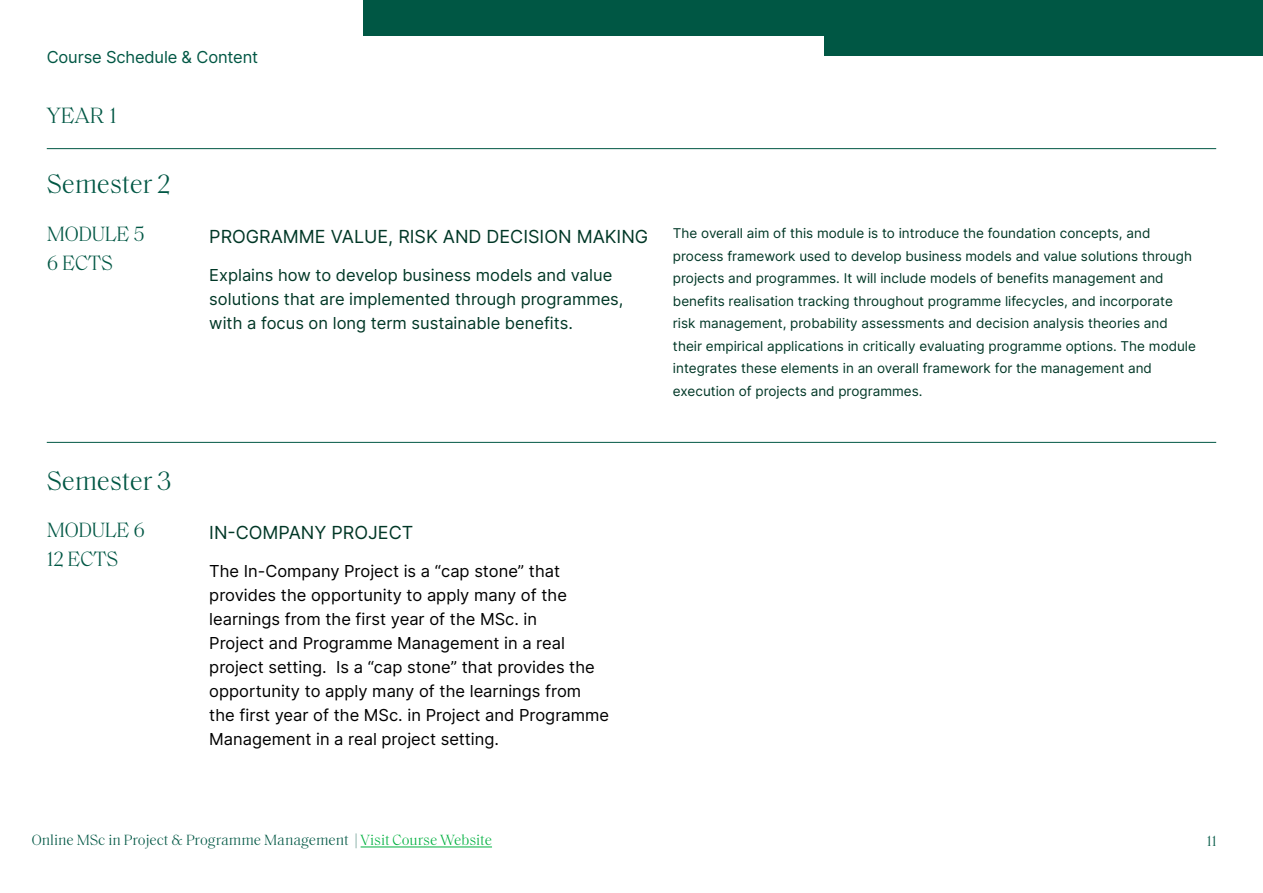
<style>
.page{position:relative;width:1263px;height:893px;background:#fff}
.page>*{position:absolute;margin:0;border:0;box-sizing:border-box;transform-origin:0 0}
.t1{font:300 27px "Saol Text";letter-spacing:-.01em;color:#005744}
.t2{font:300 22.5px "Saol Text";color:#005744}
.t3{font:300 21px "Saol Text";letter-spacing:-.01em;color:#005744}
.t4{font:18px "Inter";color:#003726}
.t5{font:16.5px/24px "Inter";color:#000}
.t6{font:16.5px/24px "Inter";color:#003726}
.t7{font:16.5px "Inter";letter-spacing:-.01em;color:#005744}
.t8{font:300 15px "Saol Text";color:#005744}
.t9{font:13.5px/22.5px "Inter";color:#003726}
.s1{color:#00b140}
</style>
<div class="page">
<div style="left:824px;top:36px;width:439px;height:20px;background:#005744"></div>
<hr style="left:361px;top:847px;width:131px;height:1px;background:#00b140">
<div style="left:364px;top:0;width:899px;height:36px;background:#005744"></div>
<hr style="left:47px;top:148px;width:1169px;height:1px;background:#005744">
<hr style="left:47px;top:442px;width:1169px;height:1px;background:#005744">
<p class="t7" style="left:47px;top:45px;width:213px">Course Schedule &amp; Content</p>
<p class="t2" style="left:47px;top:99px;width:71px">YEAR 1</p>
<p class="t1" style="left:47px;top:164px;width:125px">Semester 2</p>
<p class="t3" style="left:47px;top:219px;width:99px">MODULE 5</p>
<p class="t3" style="left:47px;top:247px;width:68px">6 ECTS</p>
<p class="t4" style="left:209px;top:223px;width:440px">PROGRAMME VALUE, RISK AND DECISION MAKING</p>
<p class="t6" style="left:209px;top:263px;width:416px">Explains how to develop business models and value solutions that are implemented through programmes, with a focus on long term sustainable benefits.</p>
<p class="t9" style="left:673px;top:222px;width:524px">The overall aim of this module is to introduce the foundation concepts, and process framework used to develop business models and value solutions through projects and programmes. It will include models of benefits management and benefits realisation tracking throughout programme lifecycles, and incorporate risk management, probability assessments and decision analysis theories and their empirical applications in critically evaluating programme options. The module integrates these elements in an overall framework for the management and execution of projects and programmes.</p>
<p class="t1" style="left:47px;top:462px;width:126px">Semester 3</p>
<p class="t3" style="left:47px;top:515px;width:100px">MODULE 6</p>
<p class="t3" style="left:47px;top:543px;width:73px">12 ECTS</p>
<p class="t4" style="left:209px;top:519px;width:206px">IN-COMPANY PROJECT</p>
<p class="t5" style="left:209px;top:558px;width:401px">The In-Company Project is a “cap stone” that provides the opportunity to apply many of the learnings from the first year of the MSc. in<br>Project and Programme Management in a real project setting. Is a “cap stone” that provides the opportunity to apply many of the learnings from the first year of the MSc. in Project and Programme Management in a real project setting.</p>
<p class="t8" style="left:32px;top:830px;width:462px">Online MSc in Project &amp; Programme Management | <span class="s1">Visit Course Website</span></p>
<p class="t8" style="left:1207px;top:830px;width:11px">11</p>
</div>
